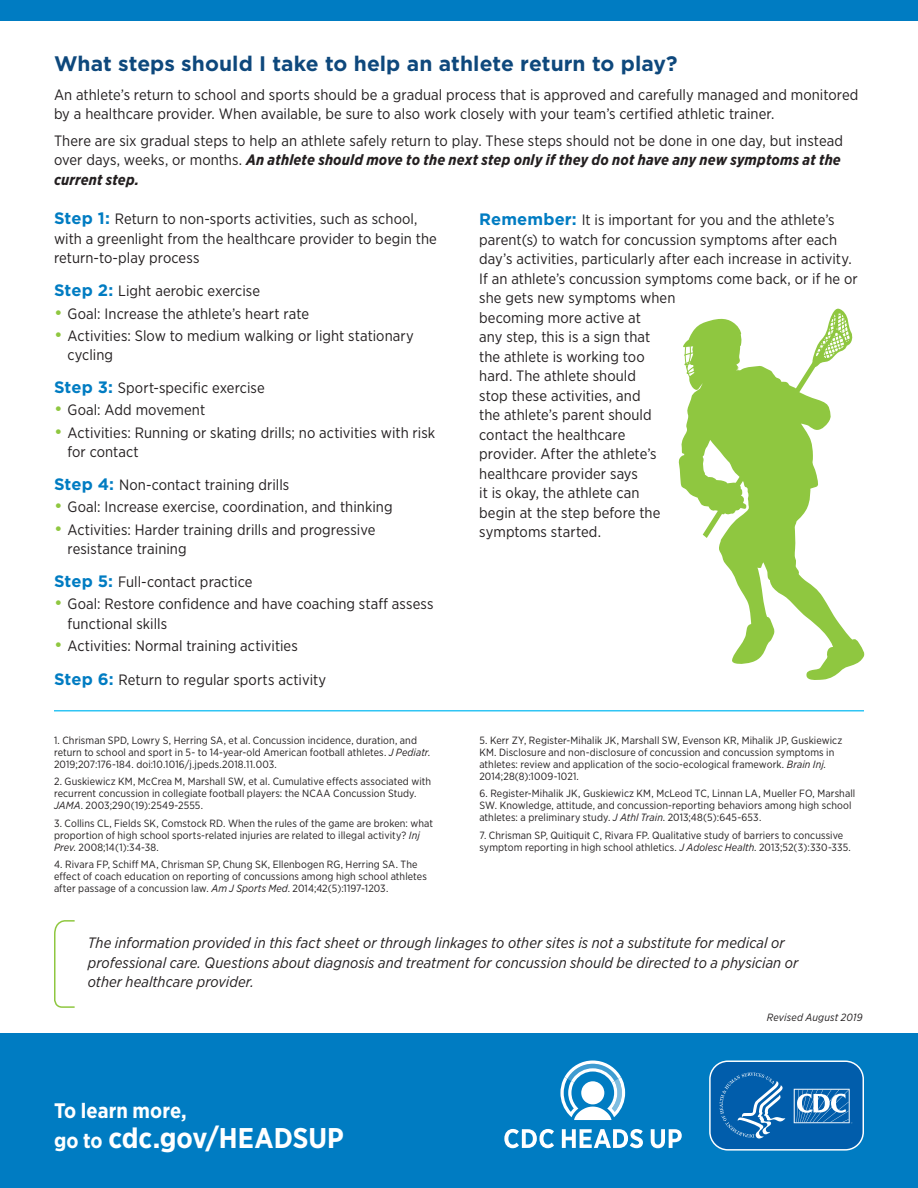
<style>
.page{position:relative;width:918px;height:1188px;background:#fff}
.page>*{position:absolute;margin:0;border:0;box-sizing:border-box;transform-origin:0 0}
.t1{font:700 28.5px "Gotham Narrow";color:#fff}
.t2{font:700 21px "Gotham";color:#0e487c}
.t3{font:700 21px "Gotham Narrow";color:#fff}
.t4{font:15px/19.5px "Gotham Narrow";letter-spacing:.005em;color:#231f20}
.t5{font:italic 15px/19.5px "Gotham Narrow";letter-spacing:.005em;color:#231f20}
.t6{font:10.5px/12px "Gotham Narrow";letter-spacing:.01em;color:#231f20}
.t7{font:italic 10.5px "Gotham Narrow";letter-spacing:.015em;color:#231f20}
.s1{font-weight:700;font-style:italic}
.s2{font-family:"Gotham";font-weight:700;font-size:16.5px;color:#007cc2}
.s3{font-family:"Gotham";font-size:18px;color:#8fc740}
.s4{font-style:italic}
.s5{font-size:21px}
</style>
<div class="page">
<svg style="left:678px;top:317px;width:187px;height:363px"></svg>
<div style="left:0;top:0;width:918px;height:20px;background:#007cc2"></div>
<svg style="left:54px;top:920px;width:21px;height:88px"></svg>
<hr style="left:54px;top:710px;width:810px;height:2px;background:#31c5f4">
<div style="left:0;top:1034px;width:918px;height:154px;background:#007cc2"></div>
<svg style="left:709px;top:1061px;width:155px;height:90px;background:#2474b7"></svg>
<svg style="left:560px;top:1060px;width:65px;height:60px"></svg>
<svg style="left:504px;top:1129px;width:50px;height:19px"></svg>
<svg style="left:562px;top:1129px;width:81px;height:19px"></svg>
<svg style="left:651px;top:1129px;width:31px;height:19px"></svg>
<h2 class="t2" style="left:54px;top:52px;width:625px">What steps should I take to help an athlete return to play?</h2>
<p class="t4" style="left:54px;top:85px;width:806px">An athlete’s return to school and sports should be a gradual process that is approved and carefully managed and monitored by a healthcare provider. When available, be sure to also work closely with your team’s certified athletic trainer.</p>
<p class="t4" style="left:54px;top:130px;width:791px">There are six gradual steps to help an athlete safely return to play. These steps should not be done in one day, but instead over days, weeks, or months. <span class="s1">An athlete should move to the next step only if they do not have any new symptoms at the current step.</span></p>
<p class="t4" style="left:54px;top:209px;width:384px"><span class="s2">Step 1:</span> Return to non-sports activities, such as school, with a greenlight from the healthcare provider to begin the return-to-play process</p>
<p class="t4" style="left:54px;top:281px;width:208px"><span class="s2">Step 2:</span> Light aerobic exercise</p>
<p class="t4" style="left:54px;top:303px;width:257px"><span class="s3">•</span> Goal: Increase the athlete’s heart rate</p>
<p class="t4" style="left:68px;top:325px;width:348px;text-indent:-14px"><span class="s3">•</span> Activities: Slow to medium walking or light stationary cycling</p>
<p class="t4" style="left:54px;top:378px;width:212px"><span class="s2">Step 3:</span> Sport-specific exercise</p>
<p class="t4" style="left:54px;top:400px;width:153px"><span class="s3">•</span> Goal: Add movement</p>
<p class="t4" style="left:68px;top:422px;width:369px;text-indent:-14px"><span class="s3">•</span> Activities: Running or skating drills; no activities with risk for contact</p>
<p class="t4" style="left:54px;top:475px;width:237px"><span class="s2">Step 4:</span> Non-contact training drills</p>
<p class="t4" style="left:54px;top:497px;width:340px"><span class="s3">•</span> Goal: Increase exercise, coordination, and thinking</p>
<p class="t4" style="left:68px;top:519px;width:310px;text-indent:-14px"><span class="s3">•</span> Activities: Harder training drills and progressive resistance training</p>
<p class="t4" style="left:54px;top:572px;width:200px"><span class="s2">Step 5:</span> Full-contact practice</p>
<p class="t4" style="left:68px;top:594px;width:368px;text-indent:-14px"><span class="s3">•</span> Goal: Restore confidence and have coaching staff assess functional skills</p>
<p class="t4" style="left:54px;top:636px;width:245px"><span class="s3">•</span> Activities: Normal training activities</p>
<p class="t4" style="left:54px;top:669px;width:274px"><span class="s2">Step 6:</span> Return to regular sports activity</p>
<p class="t4" style="left:479px;top:210px;width:380px"><span class="s2">Remember:</span> It is important for you and the athlete’s parent(s) to watch for concussion symptoms after each day’s activities, particularly after each increase in activity.<br>If an athlete’s concussion symptoms come back, or if he or she gets new symptoms when<br>becoming more active at<br>any step, this is a sign that<br>the athlete is working too<br>hard. The athlete should<br>stop these activities, and<br>the athlete’s parent should<br>contact the healthcare<br>provider. After the athlete’s<br>healthcare provider says<br>it is okay, the athlete can<br>begin at the step before the<br>symptoms started.</p>
<p class="t6" style="left:54px;top:734px;width:378px">1. Chrisman SPD, Lowry S, Herring SA, et al. Concussion incidence, duration, and return to school and sport in 5- to 14-year-old American football athletes. <span class="s4">J Pediatr</span>.<br>2019;207:176-184. doi:10.1016/j.jpeds.2018.11.003.</p>
<p class="t6" style="left:54px;top:775px;width:379px">2. Guskiewicz KM, McCrea M, Marshall SW, et al. Cumulative effects associated with recurrent concussion in collegiate football players: the NCAA Concussion Study.<br><span class="s4">JAMA</span>. 2003;290(19):2549-2555.</p>
<p class="t6" style="left:54px;top:817px;width:381px">3. Collins CL, Fields SK, Comstock RD. When the rules of the game are broken: what proportion of high school sports-related injuries are related to illegal activity? <span class="s4">Inj<br>Prev</span>. 2008;14(1):34-38.</p>
<p class="t6" style="left:54px;top:858px;width:374px">4. Rivara FP, Schiff MA, Chrisman SP, Chung SK, Ellenbogen RG, Herring SA. The effect of coach education on reporting of concussions among high school athletes after passage of a concussion law. <span class="s4">Am J Sports Med</span>. 2014;42(5):1197-1203.</p>
<p class="t6" style="left:479px;top:734px;width:364px">5. Kerr ZY, Register-Mihalik JK, Marshall SW, Evenson KR, Mihalik JP, Guskiewicz KM. Disclosure and non-disclosure of concussion and concussion symptoms in athletes: review and application of the socio-ecological framework. <span class="s4">Brain Inj</span>.<br>2014;28(8):1009-1021.</p>
<p class="t6" style="left:479px;top:787px;width:377px">6. Register-Mihalik JK, Guskiewicz KM, McLeod TC, Linnan LA, Mueller FO, Marshall<br>SW. Knowledge, attitude, and concussion-reporting behaviors among high school athletes: a preliminary study. <span class="s4">J Athl Train</span>. 2013;48(5):645-653.</p>
<p class="t6" style="left:479px;top:829px;width:373px">7. Chrisman SP, Quitiquit C, Rivara FP. Qualitative study of barriers to concussive symptom reporting in high school athletics. <span class="s4">J Adolesc Health</span>. 2013;52(3):330-335.</p>
<p class="t5" style="left:88px;top:933px;width:712px">The information provided in this fact sheet or through linkages to other sites is not a substitute for medical or professional care. Questions about diagnosis and treatment for concussion should be directed to a physician or other healthcare provider.</p>
<p class="t7" style="left:767px;top:1011px;width:97px">Revised August 2019</p>
<p class="t3" style="left:54px;top:1097px;width:134px">To learn more,</p>
<p class="t1" style="left:54px;top:1120px;width:291px"><span class="s5">go to</span> cdc.gov/HEADSUP</p>
</div>
